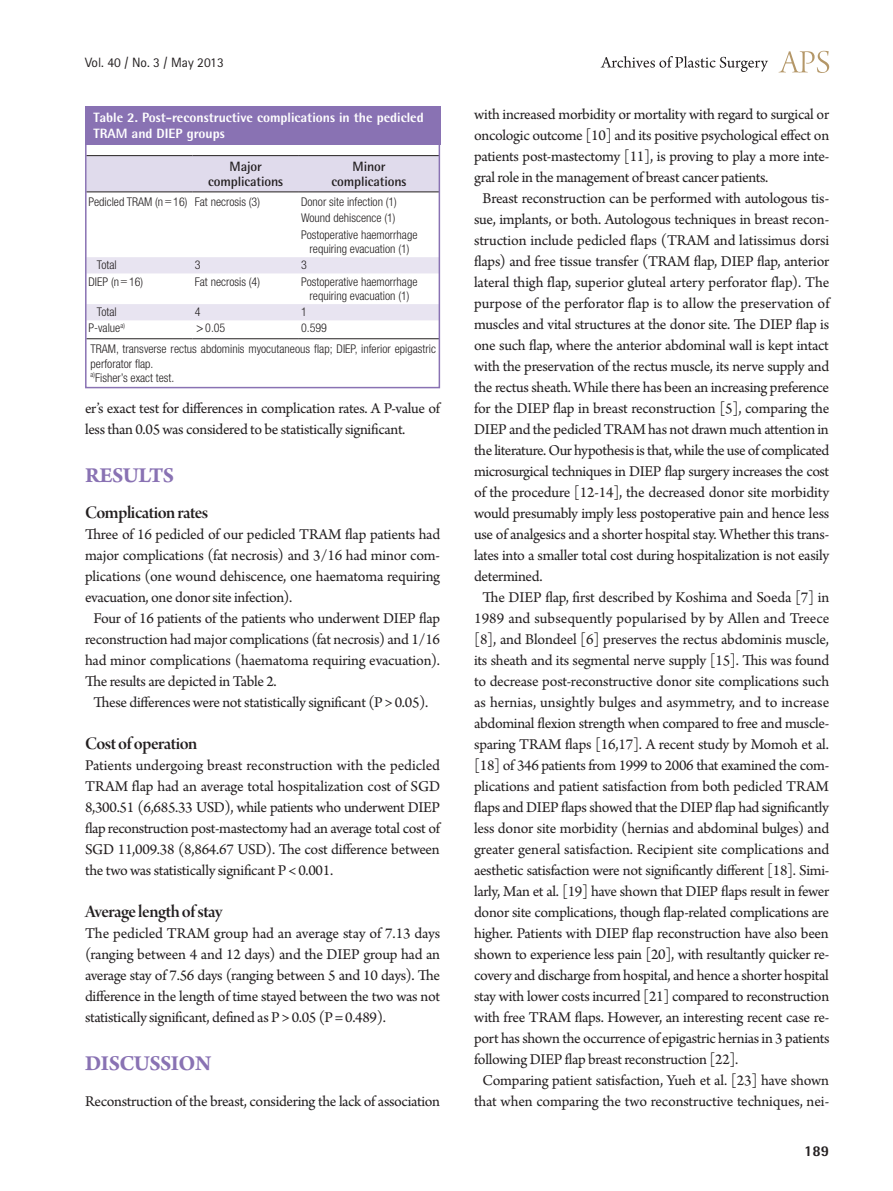
<style>
.page{position:relative;width:893px;height:1191px;background:#fff}
.page>*{position:absolute;margin:0;border:0;box-sizing:border-box;transform-origin:0 0}
.대제목{font:700 22.5px "Arno Pro";letter-spacing:-.02em;color:#8972b3}
.중제목{font:18.75px "Arno Pro Smbd Display";letter-spacing:-.025em;color:#231f20}
.본문_성형{font:15.75px/21px "Arno Pro";letter-spacing:-.02em;color:#231f20;text-align:justify}
.t1{font:800 15px "Rotis Semi Sans Std";color:#231f20}
.표_그림_제목_볼드{font:800 13.5px/16.2px "Rotis Semi Sans Std";color:#fff}
.표제목체_-_확정{font:700 13.5px/14.2px "Rotis Semi Sans Std";letter-spacing:-.01em;color:#231f20;text-align:center}
.권_호_월{font:13.5px "Rotis Sans Serif Std";color:#231f20}
.표_본문_-_확정{font:300 condensed 12px/14.4px "Helvetica Neue LT Std";color:#231f20;text-align:center}
.s1{font-family:"Dotum";font-weight:400;font-stretch:normal}
</style>
<div class="page">
<svg style="left:779px;top:51px;width:50px;height:22px"></svg>
<svg style="left:601px;top:56px;width:167px;height:16px"></svg>
<div style="left:88px;top:156px;width:349px;height:35px;background:#e0dbec"></div>
<svg style="left:88px;top:192px;width:349px;height:129px"></svg>
<svg style="left:88px;top:257px;width:349px;height:63px"></svg>
<hr style="left:86px;top:338px;width:107px;height:1px;background:#231f20">
<hr style="left:193px;top:338px;width:106px;height:1px;background:#231f20">
<hr style="left:299px;top:338px;width:140px;height:1px;background:#231f20">
<hr style="left:86px;top:155px;width:107px;height:1px;background:#231f20">
<hr style="left:193px;top:155px;width:106px;height:1px;background:#231f20">
<hr style="left:299px;top:155px;width:140px;height:1px;background:#231f20">
<hr style="left:86px;top:191px;width:107px;height:1px;background:#231f20">
<hr style="left:193px;top:191px;width:106px;height:1px;background:#231f20">
<hr style="left:299px;top:191px;width:140px;height:1px;background:#231f20">
<div style="left:85px;top:106px;width:355px;height:39px;background:#8972b3"></div>
<div style="left:85px;top:106px;width:355px;height:282px;border:2px solid #8972b3"></div>
<p class="권_호_월" style="left:85px;top:54px;width:140px">Vol. 40 / No. 3 / May 2013</p>
<p class="표_그림_제목_볼드" style="left:94px;top:109px;width:332px">Table 2. Post-reconstructive complications in the pedicled<br>TRAM and DIEP groups</p>
<p class="표제목체_-_확정" style="left:208px;top:159px;width:77px">Major complications</p>
<p class="표제목체_-_확정" style="left:331px;top:159px;width:77px">Minor complications</p>
<p class="표_본문_-_확정" style="left:88px;top:195px;width:100px">Pedicled TRAM (n<span class="s1">=</span>16)</p>
<p class="표_본문_-_확정" style="left:195px;top:195px;width:67px">Fat necrosis (3)</p>
<p class="표_본문_-_확정" style="left:301px;top:195px;width:97px">Donor site infection (1)</p>
<p class="표_본문_-_확정" style="left:301px;top:211px;width:96px">Wound dehiscence (1)</p>
<p class="표_본문_-_확정" style="left:301px;top:227px;width:118px">Postoperative haemorrhage requiring evacuation (1)</p>
<p class="표_본문_-_확정" style="left:97px;top:258px;width:21px">Total</p>
<p class="표_본문_-_확정" style="left:195px;top:258px;width:7px">3</p>
<p class="표_본문_-_확정" style="left:301px;top:258px;width:7px">3</p>
<p class="표_본문_-_확정" style="left:88px;top:274px;width:56px">DIEP (n<span class="s1">=</span>16)</p>
<p class="표_본문_-_확정" style="left:195px;top:274px;width:67px">Fat necrosis (4)</p>
<p class="표_본문_-_확정" style="left:301px;top:274px;width:118px">Postoperative haemorrhage requiring evacuation (1)</p>
<p class="표_본문_-_확정" style="left:97px;top:305px;width:21px">Total</p>
<p class="표_본문_-_확정" style="left:195px;top:305px;width:7px">4</p>
<p class="표_본문_-_확정" style="left:301px;top:305px;width:7px">1</p>
<p class="표_본문_-_확정" style="left:88px;top:321px;width:38px">P-value<sup>a)</sup></p>
<p class="표_본문_-_확정" style="left:196px;top:321px;width:31px"><span class="s1">&gt;</span>0.05</p>
<p class="표_본문_-_확정" style="left:301px;top:321px;width:27px">0.599</p>
<p class="표_본문_-_확정" style="left:91px;top:342px;width:347px;text-align:left">TRAM, transverse rectus abdominis myocutaneous flap; DIEP, inferior epigastric perforator flap.</p>
<p class="표_본문_-_확정" style="left:91px;top:370px;width:85px"><sup>a)</sup>Fisher’s exact test.</p>
<p class="본문_성형" style="left:85px;top:399px;width:356px">er’s exact test for differences in complication rates. A P-value of less than 0.05 was considered to be statistically significant.</p>
<p class="대제목" style="left:85px;top:462px;width:91px">RESULTS</p>
<p class="중제목" style="left:85px;top:502px;width:125px">Complication rates</p>
<p class="본문_성형" style="left:85px;top:525px;width:357px">Three of 16 pedicled of our pedicled TRAM flap patients had major complications (fat necrosis) and 3/16 had minor com&shy;plications (one wound dehiscence, one haematoma requiring evacuation, one donor site infection).</p>
<p class="본문_성형" style="left:85px;top:609px;width:357px;text-indent:9px">Four of 16 patients of the patients who underwent DIEP flap reconstruction had major complications (fat necrosis) and 1/16 had minor complications (haematoma requiring evacuation).<br>The results are depicted in Table 2.</p>
<p class="본문_성형" style="left:94px;top:693px;width:336px">These differences were not statistically significant (P &gt; 0.05).</p>
<p class="중제목" style="left:85px;top:733px;width:114px">Cost of operation</p>
<p class="본문_성형" style="left:85px;top:756px;width:357px">Patients undergoing breast reconstruction with the pedicled TRAM flap had an average total hospitalization cost of SGD 8,300.51 (6,685.33 USD), while patients who underwent DIEP flap reconstruction post-mastectomy had an average total cost of SGD 11,009.38 (8,864.67 USD). The cost difference between the two was statistically significant P &lt; 0.001.</p>
<p class="중제목" style="left:85px;top:901px;width:139px">Average length of stay</p>
<p class="본문_성형" style="left:85px;top:924px;width:357px">The pedicled TRAM group had an average stay of 7.13 days (ranging between 4 and 12 days) and the DIEP group had an average stay of 7.56 days (ranging between 5 and 10 days). The difference in the length of time stayed between the two was not statistically significant, defined as P &gt; 0.05 (P = 0.489).</p>
<p class="대제목" style="left:85px;top:1050px;width:128px">DISCUSSION</p>
<p class="본문_성형" style="left:85px;top:1092px;width:357px">Reconstruction of the breast, considering the lack of association</p>
<p class="본문_성형" style="left:474px;top:105px;width:357px">with increased morbidity or mortality with regard to surgical or oncologic outcome [10] and its positive psychological effect on patients post-mastectomy [11], is proving to play a more inte&shy;gral role in the management of breast cancer patients.</p>
<p class="본문_성형" style="left:474px;top:189px;width:357px;text-indent:9px">Breast reconstruction can be performed with autologous tis&shy;sue, implants, or both. Autologous techniques in breast recon&shy;struction include pedicled flaps (TRAM and latissimus dorsi flaps) and free tissue transfer (TRAM flap, DIEP flap, anterior lateral thigh flap, superior gluteal artery perforator flap). The purpose of the perforator flap is to allow the preservation of muscles and vital structures at the donor site. The DIEP flap is one such flap, where the anterior abdominal wall is kept intact with the preservation of the rectus muscle, its nerve supply and the rectus sheath. While there has been an increasing preference for the DIEP flap in breast reconstruction [5], comparing the DIEP and the pedicled TRAM has not drawn much attention in the literature. Our hypothesis is that, while the use of complicated microsurgical techniques in DIEP flap surgery increases the cost of the procedure [12-14], the decreased donor site morbidity would presumably imply less postoperative pain and hence less use of analgesics and a shorter hospital stay. Whether this trans&shy;lates into a smaller total cost during hospitalization is not easily determined.</p>
<p class="본문_성형" style="left:474px;top:588px;width:357px;text-indent:9px">The DIEP flap, first described by Koshima and Soeda [7] in 1989 and subsequently popularised by by Allen and Treece [8], and Blondeel [6] preserves the rectus abdominis muscle, its sheath and its segmental nerve supply [15]. This was found to decrease post-reconstructive donor site complications such as hernias, unsightly bulges and asymmetry, and to increase abdominal flexion strength when compared to free and muscle&shy;sparing TRAM flaps [16,17]. A recent study by Momoh et al. [18] of 346 patients from 1999 to 2006 that examined the com&shy;plications and patient satisfaction from both pedicled TRAM flaps and DIEP flaps showed that the DIEP flap had significantly less donor site morbidity (hernias and abdominal bulges) and greater general satisfaction. Recipient site complications and aesthetic satisfaction were not significantly different [18]. Simi&shy;larly, Man et al. [19] have shown that DIEP flaps result in fewer donor site complications, though flap-related complications are higher. Patients with DIEP flap reconstruction have also been shown to experience less pain [20], with resultantly quicker re&shy;covery and discharge from hospital, and hence a shorter hospital stay with lower costs incurred [21] compared to reconstruction with free TRAM flaps. However, an interesting recent case re&shy;port has shown the occurrence of epigastric hernias in 3 patients following DIEP flap breast reconstruction [22].</p>
<p class="본문_성형" style="left:474px;top:1071px;width:357px;text-align:center">Comparing patient satisfaction, Yueh et al. [23] have shown that when comparing the two reconstructive techniques, nei-</p>
<p class="t1" style="left:804px;top:1141px;width:27px">189</p>
</div>
